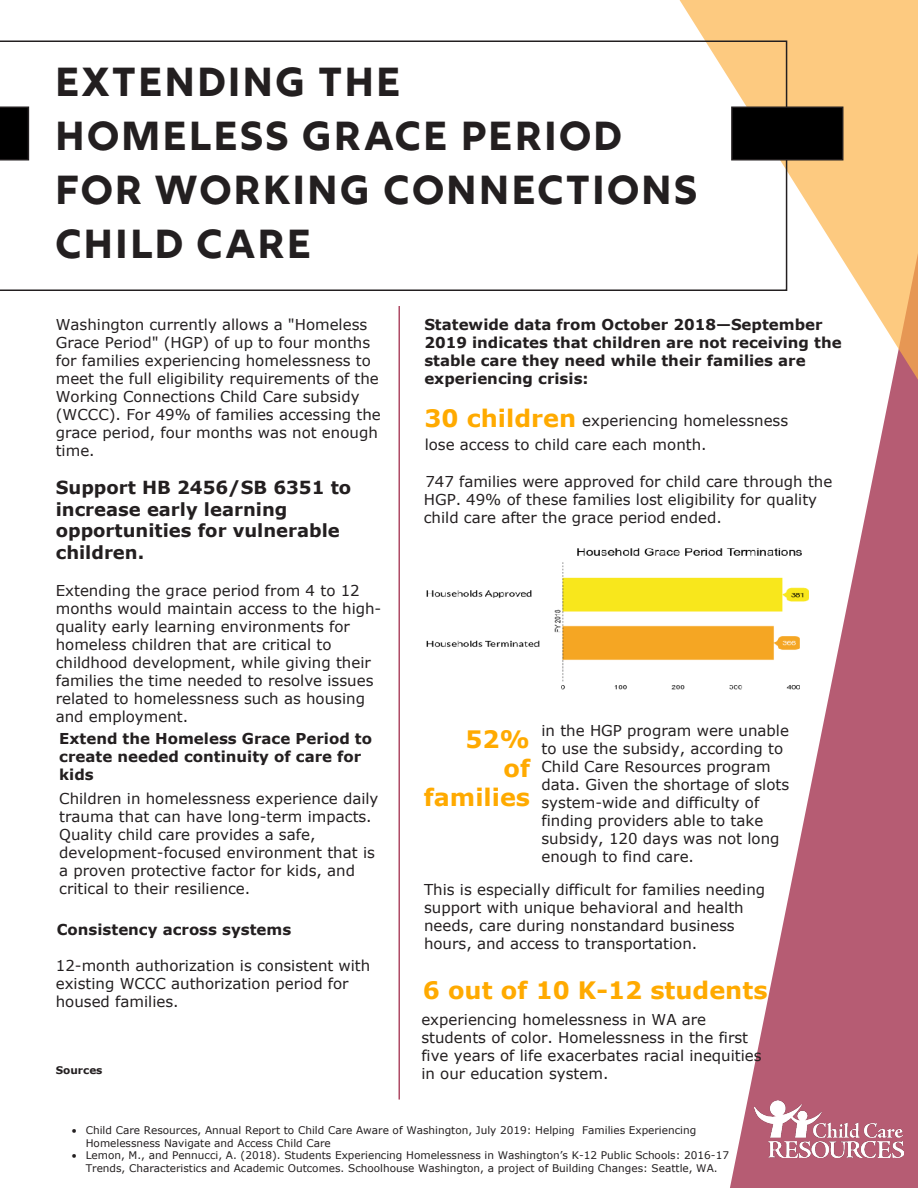
<style>
.page{position:relative;width:918px;height:1188px;background:#fff}
.page>*{position:absolute;margin:0;border:0;box-sizing:border-box;transform-origin:0 0}
.t1{font:40.5px/54px "Rig Bold Face";color:#231f20}
.t2{font:700 24px/28.8px "Verdana";color:#fa0;text-align:right}
.t3{font:700 18px/21.6px "Verdana";color:#231f20}
.t4{font:15px/18px "Verdana";color:#231f20}
.t5{font:700 15px/18px "Verdana";color:#231f20}
.t6{font:10.5px/12.6px "Verdana";color:#231f20}
.t7{font:700 10.5px "Verdana";color:#231f20}
</style>
<div class="page">
<svg style="left:679px;top:0;width:239px;height:1188px"></svg>
<svg style="left:0;top:40px;width:787px;height:251px"></svg>
<img style="left:754px;top:1101px;width:149px;height:57px">
<div style="left:732px;top:107px;width:111px;height:53px;background:#000"></div>
<div style="left:731px;top:106px;width:112px;height:54px;border:2px solid #231f20"></div>
<svg style="left:0;top:106px;width:29px;height:54px"></svg>
<hr style="left:398px;top:306px;width:2px;height:794px;background:#af4c66">
<img style="left:426px;top:543px;width:393px;height:149px">
<p class="t1" style="left:54px;top:59px;width:349px">EXTENDING THE</p>
<p class="t1" style="left:54px;top:113px;width:646px">HOMELESS GRACE PERIOD<br>FOR WORKING CONNECTIONS<br>CHILD CARE</p>
<p class="t4" style="left:56px;top:315px;width:327px">Washington currently allows a "Homeless Grace Period" (HGP) of up to four months for families experiencing homelessness to meet the full eligibility requirements of the Working Connections Child Care subsidy (WCCC). For 49% of families accessing the grace period, four months was not enough time.</p>
<p class="t3" style="left:56px;top:476px;width:297px">Support HB 2456/SB 6351 to increase early learning opportunities for vulnerable children.</p>
<p class="t4" style="left:56px;top:581px;width:327px">Extending the grace period from 4 to 12 months would maintain access to the high&shy;quality early learning environments for homeless children that are critical to childhood development, while giving their families the time needed to resolve issues related to homelessness such as housing and employment.</p>
<p class="t5" style="left:59px;top:729px;width:314px">Extend the Homeless Grace Period to create needed continuity of care for kids</p>
<p class="t4" style="left:59px;top:789px;width:321px">Children in homelessness experience daily trauma that can have long-term impacts.<br>Quality child care provides a safe, development-focused environment that is a proven protective factor for kids, and critical to their resilience.</p>
<p class="t5" style="left:57px;top:920px;width:236px">Consistency across systems</p>
<p class="t4" style="left:56px;top:956px;width:316px">12-month authorization is consistent with existing WCCC authorization period for housed families.</p>
<p class="t7" style="left:56px;top:1062px;width:48px">Sources</p>
<p class="t5" style="left:424px;top:316px;width:419px">Statewide data from October 2018—September 2019 indicates that children are not receiving the stable care they need while their families are experiencing crisis:</p>
<h2 class="t2" style="left:424px;top:403px;width:153px">30 children</h2>
<p class="t4" style="left:425px;top:435px;width:283px">lose access to child care each month.</p>
<p class="t4" style="left:424px;top:472px;width:410px">747 families were approved for child care through the<br>HGP. 49% of these families lost eligibility for quality child care after the grace period ended.</p>
<p class="t4" style="left:582px;top:411px;width:207px">experiencing homelessness</p>
<h2 class="t2" style="left:424px;top:724px;width:108px">52%<br>of families</h2>
<p class="t4" style="left:542px;top:721px;width:249px">in the HGP program were unable to use the subsidy, according to<br>Child Care Resources program data. Given the shortage of slots system-wide and difficulty of finding providers able to take subsidy, 120 days was not long enough to find care.</p>
<p class="t4" style="left:424px;top:881px;width:343px">This is especially difficult for families needing support with unique behavioral and health needs, care during nonstandard business hours, and access to transportation.</p>
<h2 class="t2" style="left:423px;top:975px;width:346px">6 out of 10 K-12 students</h2>
<p class="t4" style="left:421px;top:1011px;width:342px">experiencing homelessness in WA are students of color. Homelessness in the first five years of life exacerbates racial inequities in our education system.</p>
<p class="t6" style="left:86px;top:1124px;width:612px;text-indent:-14px">• Child Care Resources, Annual Report to Child Care Aware of Washington, July 2019: Helping Families Experiencing<br>Homelessness Navigate and Access Child Care</p>
<p class="t6" style="left:72px;top:1149px;width:659px;text-align:center">• Lemon, M., and Pennucci, A. (2018). Students Experiencing Homelessness in Washington’s K-12 Public Schools: 2016-17<br>Trends, Characteristics and Academic Outcomes. Schoolhouse Washington, a project of Building Changes: Seattle, WA.</p>
</div>
